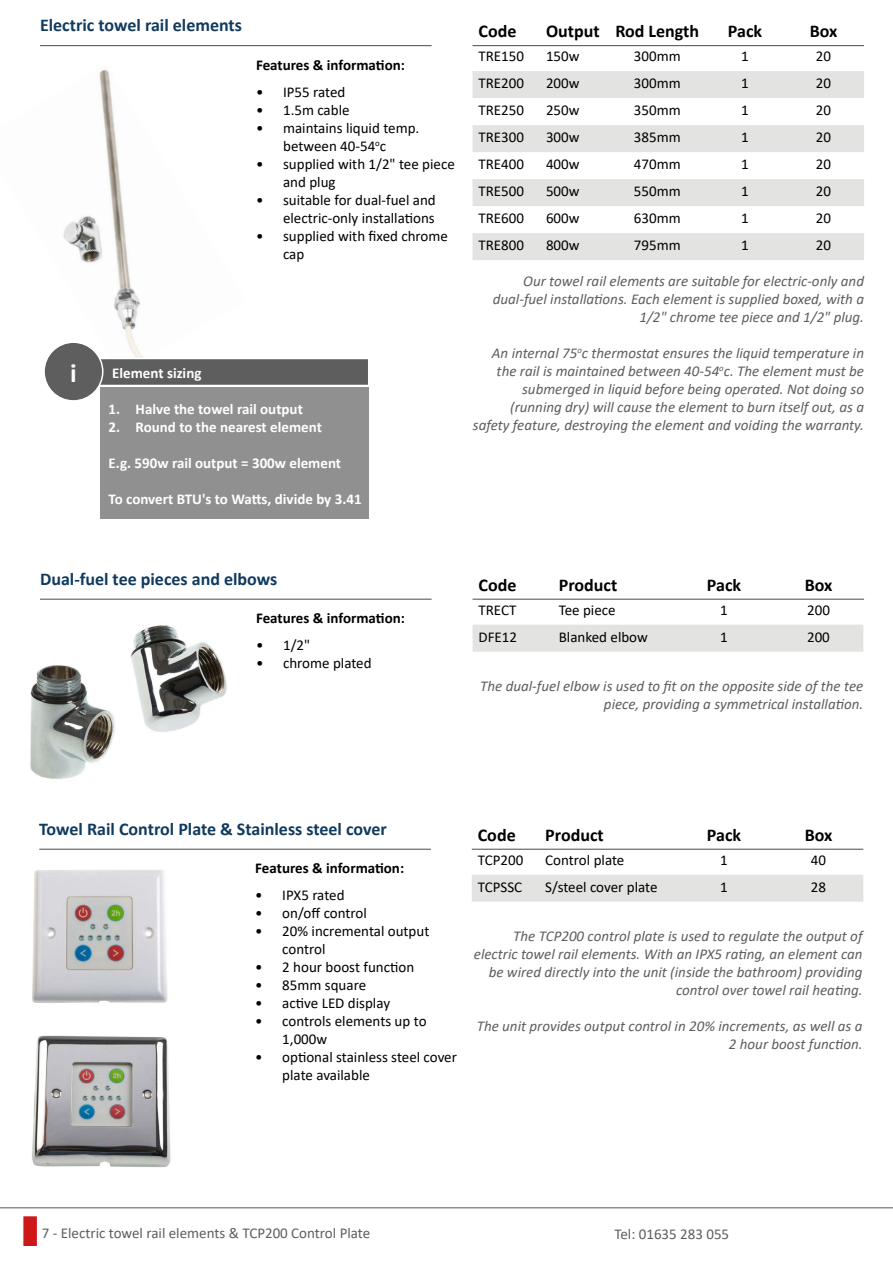
<style>
.page{position:relative;width:893px;height:1263px;background:#fff}
.page>*{position:absolute;margin:0;border:0;box-sizing:border-box;transform-origin:0 0}
.t1{font:700 27px "Calibri";color:#fff}
.t2{font:700 18px "Calibri";color:#103a5e}
.t3{font:700 18px "Calibri";color:#000}
.t4{font:italic 15px/18px "Calibri";color:#5f5e5e;text-align:right}
.t5{font:15px/18px "Calibri";color:#000}
.t6{font:700 15px "Calibri";color:#fff}
.t7{font:700 15px "Calibri";color:#000}
.t8{font:15px "Calibri";color:#5f5e5e}
</style>
<div class="page">
<img style="left:63px;top:69px;width:80px;height:289px">
<img style="left:131px;top:625px;width:96px;height:107px">
<img style="left:30px;top:665px;width:85px;height:114px">
<img style="left:32px;top:870px;width:136px;height:133px">
<img style="left:32px;top:1035px;width:139px;height:133px">
<svg style="left:472px;top:71px;width:392px;height:189px;fill:#e3e3e2"></svg>
<div style="left:472px;top:625px;width:391px;height:27px;background:#e3e3e2"></div>
<div style="left:472px;top:875px;width:391px;height:27px;background:#e3e3e2"></div>
<div style="left:100px;top:387px;width:269px;height:132px;background:#909090"></div>
<div style="left:99px;top:358px;width:270px;height:27px;background:#5f5e5e"></div>
<div style="left:98px;top:358px;width:271px;height:28px;border:2px solid #fff"></div>
<div style="left:44px;top:342px;width:59px;height:59px;background:#5f5e5e;border-radius:50%"></div>
<div style="left:43px;top:341px;width:60px;height:61px;border:2px solid #fff;border-radius:50%"></div>
<svg style="left:0;top:1207px;width:893px;height:2px;background:#ababab"></svg>
<hr style="left:40px;top:45px;width:392px;height:1px;background:#5f5e5e">
<hr style="left:472px;top:45px;width:392px;height:1px;background:#5f5e5e">
<hr style="left:40px;top:599px;width:392px;height:1px;background:#5f5e5e">
<hr style="left:472px;top:599px;width:392px;height:1px;background:#5f5e5e">
<hr style="left:39px;top:849px;width:392px;height:1px;background:#5f5e5e">
<hr style="left:472px;top:849px;width:391px;height:1px;background:#5f5e5e">
<div style="left:23px;top:1216px;width:14px;height:30px;background:#cd1719;border:2px solid #cd1719"></div>
<p class="t2" style="left:40px;top:13px;width:203px">Electric towel rail elements</p>
<p class="t7" style="left:256px;top:54px;width:150px">Features &amp; information:</p>
<p class="t5" style="left:256px;top:82px;width:91px">• IP55 rated</p>
<p class="t5" style="left:256px;top:100px;width:95px">• 1.5m cable</p>
<p class="t5" style="left:256px;top:118px;width:165px;text-align:center">• maintains liquid temp. between 40-54<sup>o</sup>c</p>
<p class="t5" style="left:283px;top:154px;width:173px;text-indent:-27px">• supplied with 1/2" tee piece and plug</p>
<p class="t5" style="left:256px;top:190px;width:181px;text-align:right">• suitable for dual-fuel and electric-only installations</p>
<p class="t5" style="left:283px;top:226px;width:166px;text-indent:-27px">• supplied with fixed chrome cap</p>
<h1 class="t1" style="left:70px;top:354px;width:8px">i</h1>
<p class="t6" style="left:112px;top:362px;width:91px">Element sizing</p>
<p class="t6" style="left:109px;top:398px;width:196px">1. Halve the towel rail output</p>
<p class="t6" style="left:109px;top:416px;width:215px">2. Round to the nearest element</p>
<p class="t6" style="left:109px;top:452px;width:234px">E.g. 590w rail output = 300w element</p>
<p class="t6" style="left:109px;top:488px;width:255px">To convert BTU's to Watts, divide by 3.41</p>
<p class="t3" style="left:478px;top:19px;width:39px">Code</p>
<p class="t3" style="left:546px;top:19px;width:155px">Output Rod Length</p>
<p class="t3" style="left:728px;top:19px;width:36px">Pack</p>
<p class="t3" style="left:810px;top:19px;width:29px">Box</p>
<p class="t5" style="left:478px;top:47px;width:47px">TRE150</p>
<p class="t5" style="left:546px;top:47px;width:35px">150w</p>
<p class="t5" style="left:634px;top:47px;width:48px">300mm</p>
<p class="t5" style="left:741px;top:47px;width:9px">1</p>
<p class="t5" style="left:816px;top:47px;width:17px">20</p>
<p class="t5" style="left:478px;top:74px;width:47px">TRE200</p>
<p class="t5" style="left:546px;top:74px;width:35px">200w</p>
<p class="t5" style="left:634px;top:74px;width:48px">300mm</p>
<p class="t5" style="left:741px;top:74px;width:9px">1</p>
<p class="t5" style="left:816px;top:74px;width:17px">20</p>
<p class="t5" style="left:478px;top:101px;width:47px">TRE250</p>
<p class="t5" style="left:546px;top:101px;width:35px">250w</p>
<p class="t5" style="left:634px;top:101px;width:48px">350mm</p>
<p class="t5" style="left:741px;top:101px;width:9px">1</p>
<p class="t5" style="left:816px;top:101px;width:17px">20</p>
<p class="t5" style="left:478px;top:128px;width:47px">TRE300</p>
<p class="t5" style="left:546px;top:128px;width:35px">300w</p>
<p class="t5" style="left:634px;top:128px;width:48px">385mm</p>
<p class="t5" style="left:741px;top:128px;width:9px">1</p>
<p class="t5" style="left:816px;top:128px;width:17px">20</p>
<p class="t5" style="left:478px;top:155px;width:47px">TRE400</p>
<p class="t5" style="left:546px;top:155px;width:35px">400w</p>
<p class="t5" style="left:634px;top:155px;width:48px">470mm</p>
<p class="t5" style="left:741px;top:155px;width:9px">1</p>
<p class="t5" style="left:816px;top:155px;width:17px">20</p>
<p class="t5" style="left:478px;top:182px;width:47px">TRE500</p>
<p class="t5" style="left:546px;top:182px;width:35px">500w</p>
<p class="t5" style="left:634px;top:182px;width:48px">550mm</p>
<p class="t5" style="left:741px;top:182px;width:9px">1</p>
<p class="t5" style="left:816px;top:182px;width:17px">20</p>
<p class="t5" style="left:478px;top:209px;width:47px">TRE600</p>
<p class="t5" style="left:546px;top:209px;width:35px">600w</p>
<p class="t5" style="left:634px;top:209px;width:48px">630mm</p>
<p class="t5" style="left:741px;top:209px;width:9px">1</p>
<p class="t5" style="left:816px;top:209px;width:17px">20</p>
<p class="t5" style="left:478px;top:236px;width:47px">TRE800</p>
<p class="t5" style="left:546px;top:236px;width:35px">800w</p>
<p class="t5" style="left:634px;top:236px;width:48px">795mm</p>
<p class="t5" style="left:741px;top:236px;width:9px">1</p>
<p class="t5" style="left:816px;top:236px;width:17px">20</p>
<p class="t4" style="left:493px;top:271px;width:373px">Our towel rail elements are suitable for electric-only and dual-fuel installations. Each element is supplied boxed, with a<br>1/2" chrome tee piece and 1/2" plug.</p>
<p class="t4" style="left:473px;top:343px;width:393px">An internal 75<sup>o</sup>c thermostat ensures the liquid temperature in the rail is maintained between 40-54<sup>o</sup>c. The element must be submerged in liquid before being operated. Not doing so (running dry) will cause the element to burn itself out, as a safety feature, destroying the element and voiding the warranty.</p>
<p class="t2" style="left:40px;top:566px;width:239px">Dual-fuel tee pieces and elbows</p>
<p class="t7" style="left:256px;top:608px;width:150px">Features &amp; information:</p>
<p class="t5" style="left:256px;top:636px;width:56px">• 1/2"</p>
<p class="t5" style="left:256px;top:654px;width:117px">• chrome plated</p>
<p class="t3" style="left:478px;top:572px;width:39px">Code</p>
<p class="t3" style="left:559px;top:572px;width:60px">Product</p>
<p class="t3" style="left:707px;top:572px;width:36px">Pack</p>
<p class="t3" style="left:805px;top:572px;width:29px">Box</p>
<p class="t5" style="left:479px;top:601px;width:39px">TRECT</p>
<p class="t5" style="left:559px;top:601px;width:58px">Tee piece</p>
<p class="t5" style="left:720px;top:601px;width:9px">1</p>
<p class="t5" style="left:807px;top:601px;width:24px">200</p>
<p class="t5" style="left:478px;top:628px;width:40px">DFE12</p>
<p class="t5" style="left:559px;top:628px;width:91px">Blanked elbow</p>
<p class="t5" style="left:720px;top:628px;width:9px">1</p>
<p class="t5" style="left:807px;top:628px;width:24px">200</p>
<p class="t4" style="left:480px;top:676px;width:385px">The dual-fuel elbow is used to fit on the opposite side of the tee piece, providing a symmetrical installation.</p>
<p class="t2" style="left:39px;top:816px;width:349px">Towel Rail Control Plate &amp; Stainless steel cover</p>
<p class="t7" style="left:255px;top:858px;width:150px">Features &amp; information:</p>
<p class="t5" style="left:255px;top:886px;width:91px">• IPX5 rated</p>
<p class="t5" style="left:255px;top:904px;width:113px">• on/off control</p>
<p class="t5" style="left:282px;top:922px;width:149px;text-indent:-27px">• 20% incremental output control</p>
<p class="t5" style="left:255px;top:958px;width:160px">• 2 hour boost function</p>
<p class="t5" style="left:255px;top:976px;width:112px">• 85mm square</p>
<p class="t5" style="left:255px;top:994px;width:136px">• active LED display</p>
<p class="t5" style="left:282px;top:1012px;width:146px;text-indent:-27px">• controls elements up to<br>1,000w</p>
<p class="t5" style="left:282px;top:1048px;width:176px;text-indent:-27px">• optional stainless steel cover plate available</p>
<p class="t3" style="left:478px;top:822px;width:39px">Code</p>
<p class="t3" style="left:545px;top:822px;width:60px">Product</p>
<p class="t3" style="left:707px;top:822px;width:36px">Pack</p>
<p class="t3" style="left:805px;top:822px;width:29px">Box</p>
<p class="t5" style="left:478px;top:851px;width:47px">TCP200</p>
<p class="t5" style="left:545px;top:851px;width:81px">Control plate</p>
<p class="t5" style="left:720px;top:851px;width:9px">1</p>
<p class="t5" style="left:811px;top:851px;width:17px">40</p>
<p class="t5" style="left:478px;top:878px;width:46px">TCPSSC</p>
<p class="t5" style="left:545px;top:878px;width:114px">S/steel cover plate</p>
<p class="t5" style="left:720px;top:878px;width:9px">1</p>
<p class="t5" style="left:811px;top:878px;width:17px">28</p>
<p class="t4" style="left:474px;top:926px;width:390px">The TCP200 control plate is used to regulate the output of electric towel rail elements. With an IPX5 rating, an element can be wired directly into the unit (inside the bathroom) providing control over towel rail heating.</p>
<p class="t4" style="left:477px;top:1016px;width:387px">The unit provides output control in 20% increments, as well as a<br>2 hour boost function.</p>
<p class="t8" style="left:42px;top:1223px;width:330px">7 - Electric towel rail elements &amp; TCP200 Control Plate</p>
<p class="t8" style="left:614px;top:1224px;width:116px">Tel: 01635 283 055</p>
</div>
